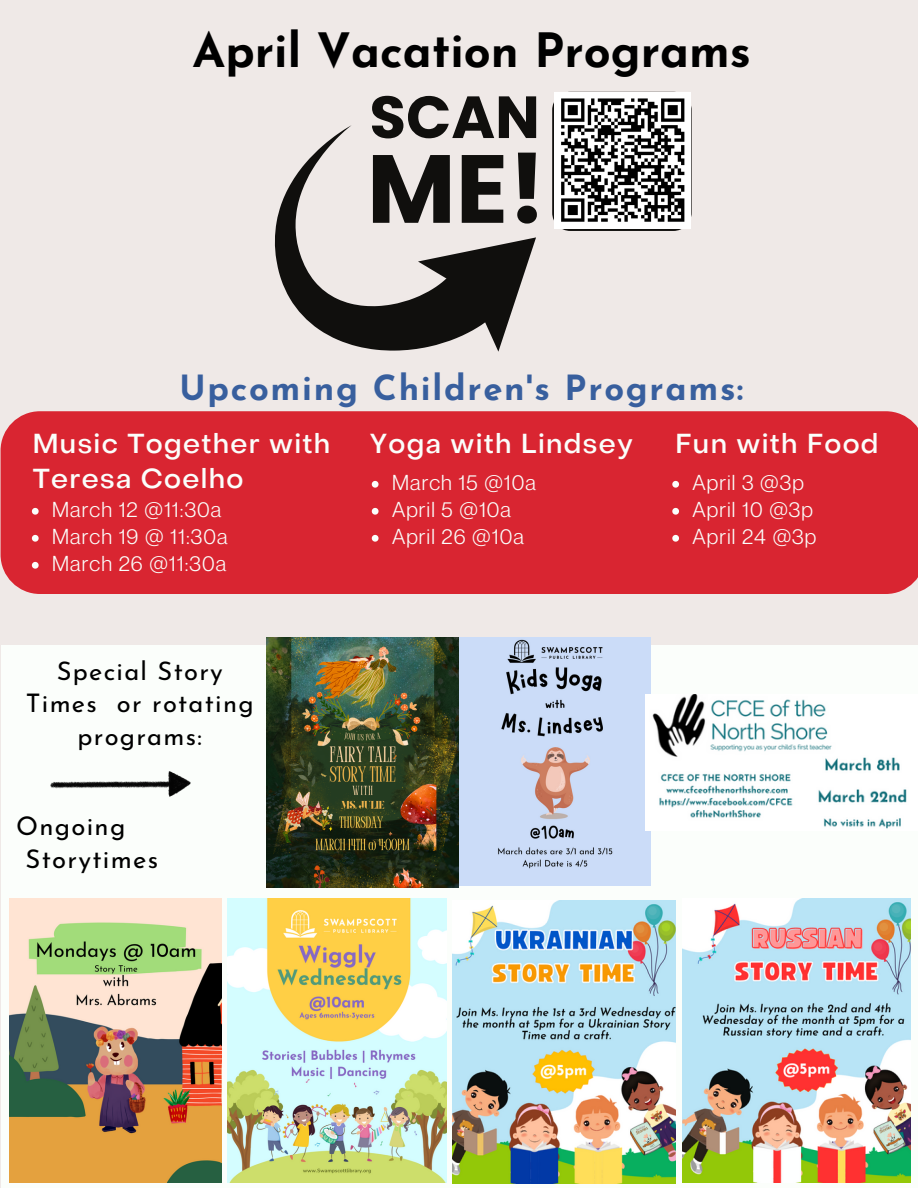
<style>
.page{position:relative;width:918px;height:1188px;background:#efe9e7}
.page>*{position:absolute;margin:0;border:0;box-sizing:border-box;transform-origin:0 0}
.t1{font:700 47.25px "Josefin Sans";color:#000}
.t2{font:700 34.65px "Josefin Sans";letter-spacing:.05em;color:#385f9e}
.t3{font:500 27.15px/34.8px "Object Sans";letter-spacing:.05em;color:#fbfefb}
.t4{font:25.65px/32.7px "Josefin Sans";letter-spacing:.05em;color:#000}
.t5{font:25.5px/32.7px "Josefin Sans";letter-spacing:.05em;color:#000;text-align:center}
.t6{font:21.15px/27px "Neue Montreal";letter-spacing:.05em;color:#fbfefb}
</style>
<div class="page">
<div style="left:1px;top:645px;width:917px;height:543px;background:#fbfefb"></div>
<div style="left:1px;top:411px;width:917px;height:183px;background:#d92531"></div>
<img style="left:682px;top:898px;width:229px;height:285px">
<img style="left:453px;top:901px;width:223px;height:282px">
<img style="left:10px;top:898px;width:211px;height:285px">
<img style="left:228px;top:898px;width:219px;height:285px">
<img style="left:50px;top:772px;width:141px;height:25px">
<img style="left:459px;top:638px;width:191px;height:247px">
<img style="left:646px;top:694px;width:261px;height:136px">
<img style="left:266px;top:638px;width:193px;height:249px">
<svg style="left:494px;top:237px;width:42px;height:115px"></svg>
<svg style="left:274px;top:125px;width:220px;height:226px"></svg>
<svg style="left:372px;top:96px;width:164px;height:42px"></svg>
<svg style="left:373px;top:155px;width:77px;height:68px"></svg>
<svg style="left:462px;top:155px;width:41px;height:68px"></svg>
<svg style="left:517px;top:153px;width:20px;height:71px"></svg>
<svg style="left:552px;top:92px;width:140px;height:139px;background:#929292"></svg>
<svg style="left:32px;top:508px;width:7px;height:7px"></svg>
<svg style="left:32px;top:535px;width:7px;height:7px"></svg>
<svg style="left:32px;top:562px;width:7px;height:7px"></svg>
<svg style="left:372px;top:481px;width:7px;height:7px"></svg>
<svg style="left:372px;top:508px;width:7px;height:7px"></svg>
<svg style="left:372px;top:535px;width:7px;height:7px"></svg>
<svg style="left:672px;top:481px;width:7px;height:7px"></svg>
<svg style="left:672px;top:508px;width:7px;height:7px"></svg>
<svg style="left:672px;top:535px;width:7px;height:7px"></svg>
<h1 class="t1" style="left:193px;top:32px;width:560px">April Vacation Programs</h1>
<h2 class="t2" style="left:179px;top:374px;width:566px">Upcoming Children's Programs:</h2>
<p class="t3" style="left:33px;top:429px;width:299px">Music Together with<br>Teresa Coelho</p>
<p class="t3" style="left:370px;top:429px;width:265px">Yoga with Lindsey</p>
<p class="t3" style="left:676px;top:429px;width:205px">Fun with Food</p>
<p class="t6" style="left:392px;top:469px;width:146px">March 15 @10a<br>April 5 @10a<br>April 26 @10a</p>
<p class="t6" style="left:693px;top:469px;width:125px">April 3 @3p<br>April 10 @3p<br>April 24 @3p</p>
<p class="t6" style="left:52px;top:496px;width:177px">March 12 @11:30a<br>March 19 @ 11:30a<br>March 26 @11:30a</p>
<p class="t5" style="left:26px;top:657px;width:229px">Special Story<br>Times or rotating programs:</p>
<p class="t4" style="left:26px;top:812px;width:134px;text-indent:-9px">Ongoing<br>Storytimes</p>
</div>
